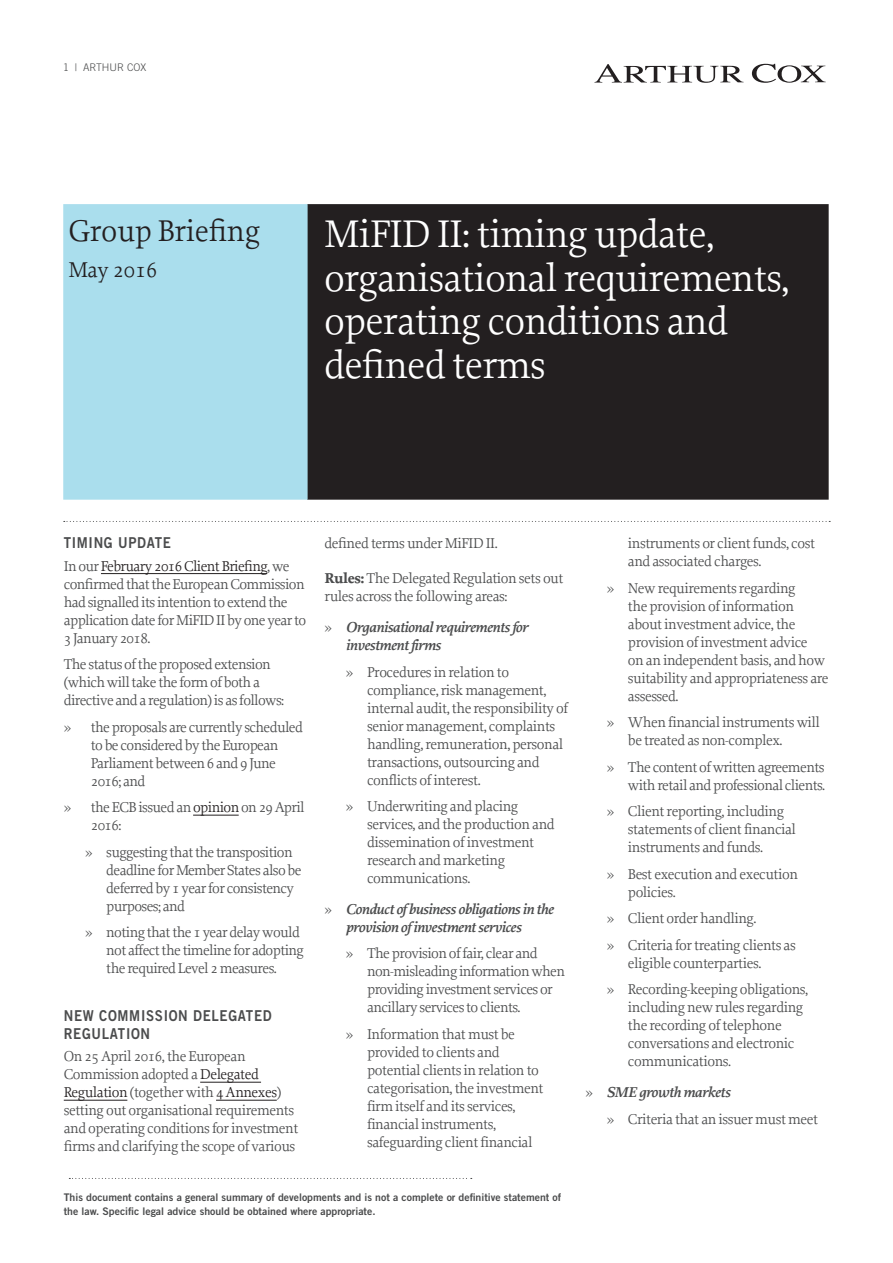
<style>
.page{position:relative;width:893px;height:1263px;background:#fff}
.page>*{position:absolute;margin:0;border:0;box-sizing:border-box;transform-origin:0 0}
.t1{font:40.5px/43.5px "Proforma";letter-spacing:-.02em;color:#fff}
.t2{font:31.5px "Proforma";letter-spacing:-.01em;color:#231f20}
.t3{font:22.5px "Proforma";letter-spacing:-.01em;color:#231f20}
.Body_text{font:15px/18px "Proforma";letter-spacing:-.03em;color:#4b4c4d}
.t4{font:italic 600 15px/18px "Proforma";letter-spacing:-.03em;color:#4b4c4d}
.All_Caps_title{font:15px/18px "Trade Gothic LT Std Bd 2";letter-spacing:.05em;color:#4b4c4d;scale:.89 1}
.Small_Print_-_7pt{font:10.5px/13.5px "Trade Gothic LT Std Bd 2";color:#4b4c4d}
.t5{font:300 10.5px "Trade Gothic LT Std";color:#4b4c4d}
.s1{color:#231f20}
.s2{font-weight:700}
.s3{font-weight:400;font-style:normal}
</style>
<div class="page">
<svg style="left:752px;top:64px;width:74px;height:19px"></svg>
<svg style="left:594px;top:64px;width:150px;height:19px"></svg>
<svg style="left:64px;top:521px;width:766px;height:1px"></svg>
<div style="left:307px;top:204px;width:522px;height:296px;background:#231f20"></div>
<div style="left:63px;top:204px;width:245px;height:296px;background:#aadeed"></div>
<hr style="left:101px;top:573px;width:166px;height:1px;background:#231f20">
<hr style="left:193px;top:815px;width:46px;height:1px;background:#231f20">
<hr style="left:200px;top:1082px;width:61px;height:1px;background:#231f20">
<hr style="left:64px;top:1100px;width:63px;height:1px;background:#231f20">
<hr style="left:216px;top:1100px;width:61px;height:1px;background:#231f20">
<svg style="left:69px;top:1178px;width:403px;height:1px"></svg>
<p class="t5" style="left:63px;top:61px;width:85px">1 | ARTHUR COX</p>
<h2 class="t2" style="left:69px;top:211px;width:193px">Group Briefing</h2>
<h3 class="t3" style="left:69px;top:256px;width:90px">May 2016</h3>
<h1 class="t1" style="left:324px;top:212px;width:467px">MiFID II: timing update, organisational requirements, operating conditions and defined terms</h1>
<p class="All_Caps_title" style="left:64px;top:534px;width:122px">TIMING UPDATE</p>
<p class="Body_text" style="left:64px;top:556px;width:244px">In our <span class="s1">February 2016 Client Briefing</span>, we confirmed that the European Commission had signalled its intention to extend the application date for MiFID II by one year to 3 January 2018.</p>
<p class="Body_text" style="left:64px;top:655px;width:222px">The status of the proposed extension (which will take the form of both a directive and a regulation) is as follows:</p>
<p class="Body_text" style="left:91px;top:717px;width:214px;text-indent:-27px">» the proposals are currently scheduled to be considered by the European<br>Parliament between 6 and 9 June<br>2016; and</p>
<p class="Body_text" style="left:91px;top:798px;width:215px;text-indent:-27px">» the ECB issued an <span class="s1">opinion</span> on 29 April<br>2016:</p>
<p class="Body_text" style="left:106px;top:842px;width:197px;text-indent:-21px">» suggesting that the transposition deadline for Member States also be deferred by 1 year for consistency purposes; and</p>
<p class="Body_text" style="left:106px;top:923px;width:199px;text-indent:-21px">» noting that the 1 year delay would not affect the timeline for adopting the required Level 2 measures.</p>
<p class="All_Caps_title" style="left:64px;top:1006px;width:235px">NEW COMMISSION DELEGATED<br>REGULATION</p>
<p class="Body_text" style="left:64px;top:1047px;width:236px">On 25 April 2016, the European Commission adopted a <span class="s1">Delegated Regulation</span> (together with <span class="s1">4 Annexes</span>) setting out organisational requirements and operating conditions for investment firms and clarifying the scope of various</p>
<p class="Body_text" style="left:325px;top:534px;width:175px">defined terms under MiFID II.</p>
<p class="Body_text" style="left:325px;top:569px;width:240px"><span class="s2">Rules:</span> The Delegated Regulation sets out rules across the following areas:</p>
<p class="t4" style="left:346px;top:618px;width:184px;text-indent:-21px"><span class="s3">»</span> Organisational requirements for investment firms</p>
<p class="Body_text" style="left:367px;top:662px;width:203px;text-indent:-21px">» Procedures in relation to compliance, risk management, internal audit, the responsibility of senior management, complaints handling, remuneration, personal transactions, outsourcing and conflicts of interest.</p>
<p class="Body_text" style="left:367px;top:797px;width:189px;text-indent:-21px">» Underwriting and placing services, and the production and dissemination of investment research and marketing communications.</p>
<p class="t4" style="left:346px;top:899px;width:209px;text-indent:-21px"><span class="s3">»</span> Conduct of business obligations in the provision of investment services</p>
<p class="Body_text" style="left:367px;top:944px;width:199px;text-indent:-21px">» The provision of fair, clear and non-misleading information when providing investment services or ancillary services to clients.</p>
<p class="Body_text" style="left:367px;top:1025px;width:178px;text-indent:-21px">» Information that must be provided to clients and potential clients in relation to categorisation, the investment firm itself and its services, financial instruments, safeguarding client financial</p>
<p class="Body_text" style="left:628px;top:534px;width:189px">instruments or client funds, cost and associated charges.</p>
<p class="Body_text" style="left:628px;top:579px;width:202px;text-indent:-21px">» New requirements regarding<br>the provision of information about investment advice, the provision of investment advice<br>on an independent basis, and how suitability and appropriateness are assessed.</p>
<p class="Body_text" style="left:628px;top:713px;width:194px;text-indent:-21px">» When financial instruments will be treated as non-complex.</p>
<p class="Body_text" style="left:607px;top:758px;width:220px;text-align:right">» The content of written agreements with retail and professional clients.</p>
<p class="Body_text" style="left:628px;top:802px;width:170px;text-indent:-21px">» Client reporting, including statements of client financial instruments and funds.</p>
<p class="Body_text" style="left:628px;top:865px;width:172px;text-indent:-21px">» Best execution and execution policies.</p>
<p class="Body_text" style="left:607px;top:909px;width:151px">» Client order handling.</p>
<p class="Body_text" style="left:628px;top:936px;width:169px;text-indent:-21px">» Criteria for treating clients as eligible counterparties.</p>
<p class="Body_text" style="left:628px;top:980px;width:182px;text-indent:-21px">» Recording-keeping obligations, including new rules regarding the recording of telephone conversations and electronic communications.</p>
<p class="t4" style="left:585px;top:1083px;width:147px"><span class="s3">»</span> SME growth markets</p>
<p class="Body_text" style="left:607px;top:1109px;width:213px">» Criteria that an issuer must meet</p>
<p class="Small_Print_-_7pt" style="left:64px;top:1190px;width:499px">This document contains a general summary of developments and is not a complete or definitive statement of the law. Specific legal advice should be obtained where appropriate.</p>
</div>
